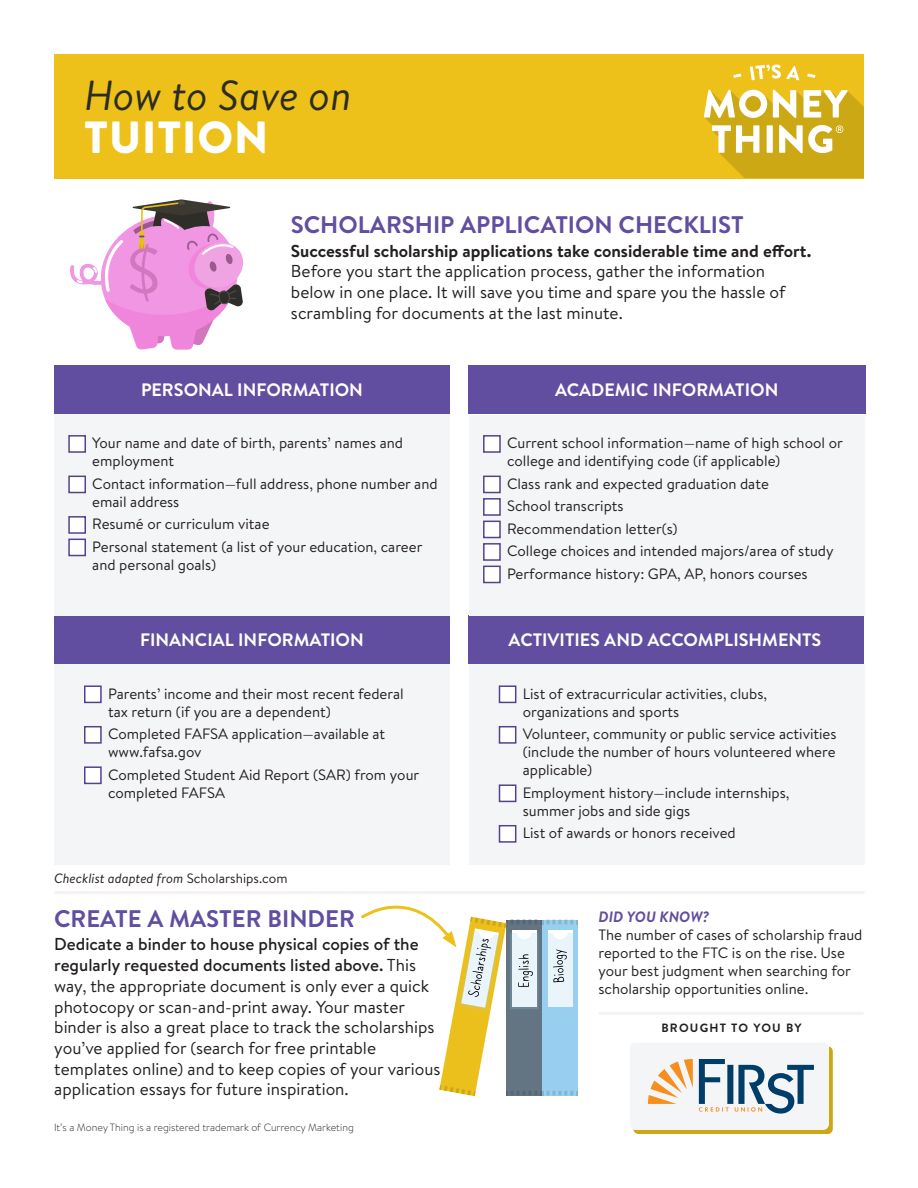
<style>
.page{position:relative;width:918px;height:1188px;background:#fff}
.page>*{position:absolute;margin:0;border:0;box-sizing:border-box;transform-origin:0 0}
.t1{font:900 45px "Brandon Text";letter-spacing:.02em;color:#fff}
.t2{font:italic 42px "Brandon Text";letter-spacing:-.005em;color:#2c2c25}
.t3{font:700 24px "Brandon Text";color:#624ea0}
.t4{font:700 18px "Brandon Text";color:#fff}
.t5{font:17.25px/20.7px "Brandon Text";color:#231f20}
.t6{font:700 17.25px "Brandon Text";color:#231f20}
.t7{font:15px/18px "Brandon Text";color:#231f20}
.t8{font:italic 700 15px "Brandon Text";color:#624ea0}
.t9{font:italic 13.5px "Brandon Text";color:#231f20}
.t10{font:700 12px "Brandon Text";letter-spacing:.1em;color:#231f20}
.t11{font:300 10.5px "Brandon Text";color:#231f20}
.s1{font-style:normal}
.s2{font-weight:500}
</style>
<div class="page">
<hr style="left:56px;top:891px;width:808px;height:3px;background:#f5f2f0">
<hr style="left:600px;top:1012px;width:262px;height:3px;background:#f5f2f0">
<div style="left:633px;top:1046px;width:200px;height:88px;background:#cda815;border-radius:5px"></div>
<svg style="left:630px;top:1043px;width:199px;height:87px;background:#d6dadb"></svg>
<svg style="left:70px;top:199px;width:174px;height:151px"></svg>
<svg style="left:361px;top:905px;width:217px;height:191px"></svg>
<div style="left:54px;top:54px;width:810px;height:124px;background:#edc11a"></div>
<div style="left:54px;top:616px;width:396px;height:48px;background:#624ea0"></div>
<div style="left:468px;top:616px;width:396px;height:48px;background:#624ea0"></div>
<div style="left:468px;top:365px;width:398px;height:49px;background:#624ea0"></div>
<div style="left:54px;top:414px;width:396px;height:202px;background:#f4f5f6"></div>
<div style="left:54px;top:664px;width:396px;height:201px;background:#f4f5f6"></div>
<div style="left:469px;top:415px;width:396px;height:201px;background:#f4f5f6"></div>
<div style="left:469px;top:664px;width:396px;height:201px;background:#f4f5f6"></div>
<div style="left:68px;top:435px;width:18px;height:18px;background:#fff;border:2px solid #56428c"></div>
<div style="left:68px;top:476px;width:18px;height:17px;background:#fff;border:2px solid #56428c"></div>
<div style="left:68px;top:516px;width:18px;height:18px;background:#fff;border:2px solid #56428c"></div>
<div style="left:68px;top:539px;width:18px;height:17px;background:#fff;border:2px solid #56428c"></div>
<div style="left:84px;top:685px;width:18px;height:18px;background:#fff;border:2px solid #56428c"></div>
<div style="left:84px;top:726px;width:18px;height:18px;background:#fff;border:2px solid #56428c"></div>
<div style="left:84px;top:766px;width:18px;height:18px;background:#fff;border:2px solid #56428c"></div>
<div style="left:483px;top:435px;width:18px;height:18px;background:#fff;border:2px solid #56428c"></div>
<div style="left:483px;top:476px;width:18px;height:17px;background:#fff;border:2px solid #56428c"></div>
<div style="left:483px;top:498px;width:18px;height:18px;background:#fff;border:2px solid #56428c"></div>
<div style="left:483px;top:521px;width:18px;height:17px;background:#fff;border:2px solid #56428c"></div>
<div style="left:483px;top:543px;width:18px;height:18px;background:#fff;border:2px solid #56428c"></div>
<div style="left:483px;top:566px;width:18px;height:17px;background:#fff;border:2px solid #56428c"></div>
<div style="left:499px;top:685px;width:17px;height:18px;background:#fff;border:2px solid #56428c"></div>
<div style="left:499px;top:726px;width:17px;height:18px;background:#fff;border:2px solid #56428c"></div>
<div style="left:499px;top:784px;width:17px;height:18px;background:#fff;border:2px solid #56428c"></div>
<div style="left:499px;top:825px;width:17px;height:18px;background:#fff;border:2px solid #56428c"></div>
<svg style="left:704px;top:64px;width:160px;height:114px"></svg>
<div style="left:54px;top:365px;width:396px;height:49px;background:#624ea0"></div>
<h2 class="t2" style="left:84px;top:66px;width:269px">How to Save on</h2>
<h1 class="t1" style="left:84px;top:106px;width:186px">TUITION</h1>
<h3 class="t3" style="left:291px;top:208px;width:455px">SCHOLARSHIP APPLICATION CHECKLIST</h3>
<p class="t6" style="left:291px;top:239px;width:522px">Successful scholarship applications take considerable time and effort.</p>
<p class="t5" style="left:291px;top:261px;width:496px">Before you start the application process, gather the information below in one place. It will save you time and spare you the hassle of scrambling for documents at the last minute.</p>
<p class="t4" style="left:141px;top:377px;width:223px">PERSONAL INFORMATION</p>
<p class="t7" style="left:92px;top:434px;width:312px">Your name and date of birth, parents’ names and employment</p>
<p class="t7" style="left:92px;top:474px;width:347px">Contact information—full address, phone number and email address</p>
<p class="t7" style="left:92px;top:512px;width:332px;line-height:22.5px">Resumé or curriculum vitae<br>Personal statement (a list of your education, career</p>
<p class="t7" style="left:92px;top:555px;width:125px">and personal goals)</p>
<p class="t4" style="left:555px;top:377px;width:225px">ACADEMIC INFORMATION</p>
<p class="t7" style="left:507px;top:434px;width:337px">Current school information—name of high school or college and identifying code (if applicable)</p>
<p class="t7" style="left:507px;top:472px;width:328px;line-height:22.5px">Class rank and expected graduation date<br>School transcripts<br>Recommendation letter(s)<br>College choices and intended majors/area of study Performance history: GPA, AP, honors courses</p>
<p class="t4" style="left:140px;top:627px;width:225px">FINANCIAL INFORMATION</p>
<p class="t4" style="left:509px;top:627px;width:314px">ACTIVITIES AND ACCOMPLISHMENTS</p>
<p class="t7" style="left:108px;top:684px;width:297px">Parents’ income and their most recent federal tax return (if you are a dependent)</p>
<p class="t7" style="left:108px;top:724px;width:279px">Completed FAFSA application—available at www.fafsa.gov</p>
<p class="t7" style="left:108px;top:765px;width:313px">Completed Student Aid Report (SAR) from your completed FAFSA</p>
<p class="t9" style="left:54px;top:869px;width:235px">Checklist adapted from <span class="s1">Scholarships.com</span></p>
<h3 class="t3" style="left:54px;top:902px;width:302px">CREATE A MASTER BINDER</h3>
<p class="t5" style="left:54px;top:934px;width:388px"><span class="s2">Dedicate a binder to house physical copies of the regularly requested documents listed above.</span> This way, the appropriate document is only ever a quick photocopy or scan-and-print away. Your master binder is also a great place to track the scholarships you’ve applied for (search for free printable templates online) and to keep copies of your various application essays for future inspiration.</p>
<p class="t11" style="left:54px;top:1120px;width:301px">It’s a Money Thing is a registered trademark of Currency Marketing</p>
<p class="t7" style="left:523px;top:684px;width:246px">List of extracurricular activities, clubs, organizations and sports</p>
<p class="t7" style="left:523px;top:724px;width:315px;text-align:justify">Volunteer, community or public service activities (include the number of hours volunteered where applicable)</p>
<p class="t7" style="left:523px;top:783px;width:268px">Employment history—include internships, summer jobs and side gigs</p>
<p class="t7" style="left:523px;top:823px;width:215px">List of awards or honors received</p>
<p class="t8" style="left:598px;top:906px;width:112px">DID YOU KNOW?</p>
<p class="t7" style="left:598px;top:925px;width:266px">The number of cases of scholarship fraud reported to the FTC is on the rise. Use your best judgment when searching for scholarship opportunities online.</p>
<p class="t10" style="left:661px;top:1020px;width:142px">BROUGHT TO YOU BY</p>
</div>
